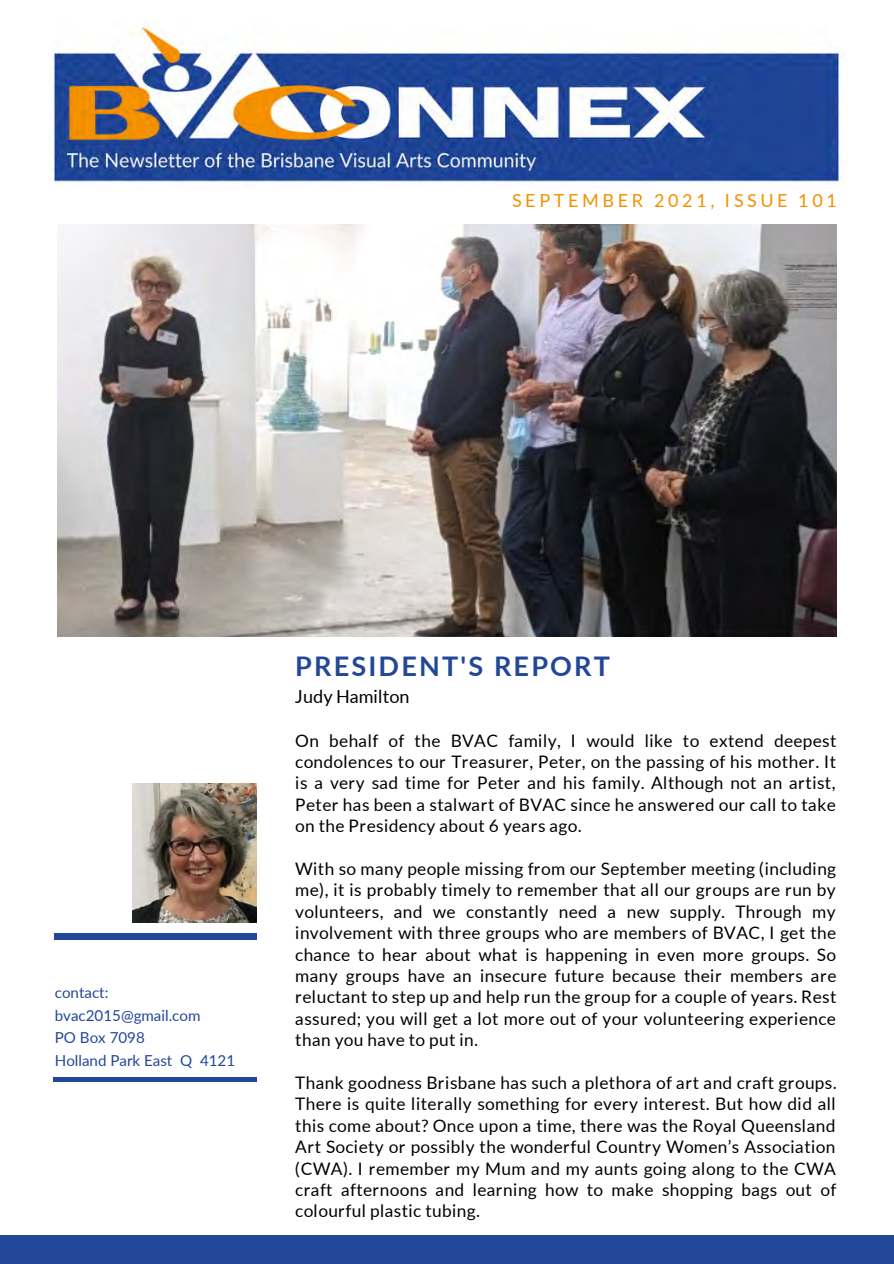
<style>
.page{position:relative;width:894px;height:1264px;background:#fff}
.page>*{position:absolute;margin:0;border:0;box-sizing:border-box;transform-origin:0 0}
.t1{font:700 27px "Lato";letter-spacing:.08em;color:#224798}
.t2{font:18px "Lato";letter-spacing:.2em;color:#f39102}
.t3{font:18px "Lato";letter-spacing:.005em;color:#000}
.t4{font:17.25px/21.5px "Lato";letter-spacing:.02em;color:#000;text-align:justify}
.t5{font:15.15px "Lato";color:#224798}
</style>
<div class="page">
<div style="left:0;top:1235px;width:893px;height:28px;background:#224798"></div>
<img style="left:53px;top:22px;width:794px;height:164px">
<div style="left:53px;top:1076px;width:203px;height:5px;background:#224798"></div>
<div style="left:54px;top:933px;width:203px;height:7px;background:#224798"></div>
<img style="left:133px;top:784px;width:124px;height:138px">
<img style="left:57px;top:224px;width:779px;height:412px">
<p class="t2" style="left:512px;top:187px;width:326px">SEPTEMBER 2021, ISSUE 101</p>
<p class="t5" style="left:55px;top:982px;width:55px">contact:</p>
<p class="t5" style="left:55px;top:1004px;width:147px">bvac2015@gmail.com</p>
<p class="t5" style="left:55px;top:1027px;width:91px">PO Box 7098</p>
<p class="t5" style="left:55px;top:1049px;width:182px">Holland Park East Q 4121</p>
<p class="t1" style="left:295px;top:646px;width:316px">PRESIDENT'S REPORT</p>
<p class="t3" style="left:295px;top:684px;width:116px">Judy Hamilton</p>
<p class="t4" style="left:295px;top:729px;width:542px">On behalf of the BVAC family, I would like to extend deepest condolences to our Treasurer, Peter, on the passing of his mother. It is a very sad time for Peter and his family. Although not an artist, Peter has been a stalwart of BVAC since he answered our call to take on the Presidency about 6 years ago.</p>
<p class="t4" style="left:295px;top:857px;width:542px">With so many people missing from our September meeting (including me), it is probably timely to remember that all our groups are run by volunteers, and we constantly need a new supply. Through my involvement with three groups who are members of BVAC, I get the chance to hear about what is happening in even more groups. So many groups have an insecure future because their members are reluctant to step up and help run the group for a couple of years. Rest assured; you will get a lot more out of your volunteering experience than you have to put in.</p>
<p class="t4" style="left:295px;top:1071px;width:543px">Thank goodness Brisbane has such a plethora of art and craft groups.<br>There is quite literally something for every interest. But how did all this come about? Once upon a time, there was the Royal Queensland Art Society or possibly the wonderful Country Women’s Association (CWA). I remember my Mum and my aunts going along to the CWA craft afternoons and learning how to make shopping bags out of colourful plastic tubing.</p>
</div>
